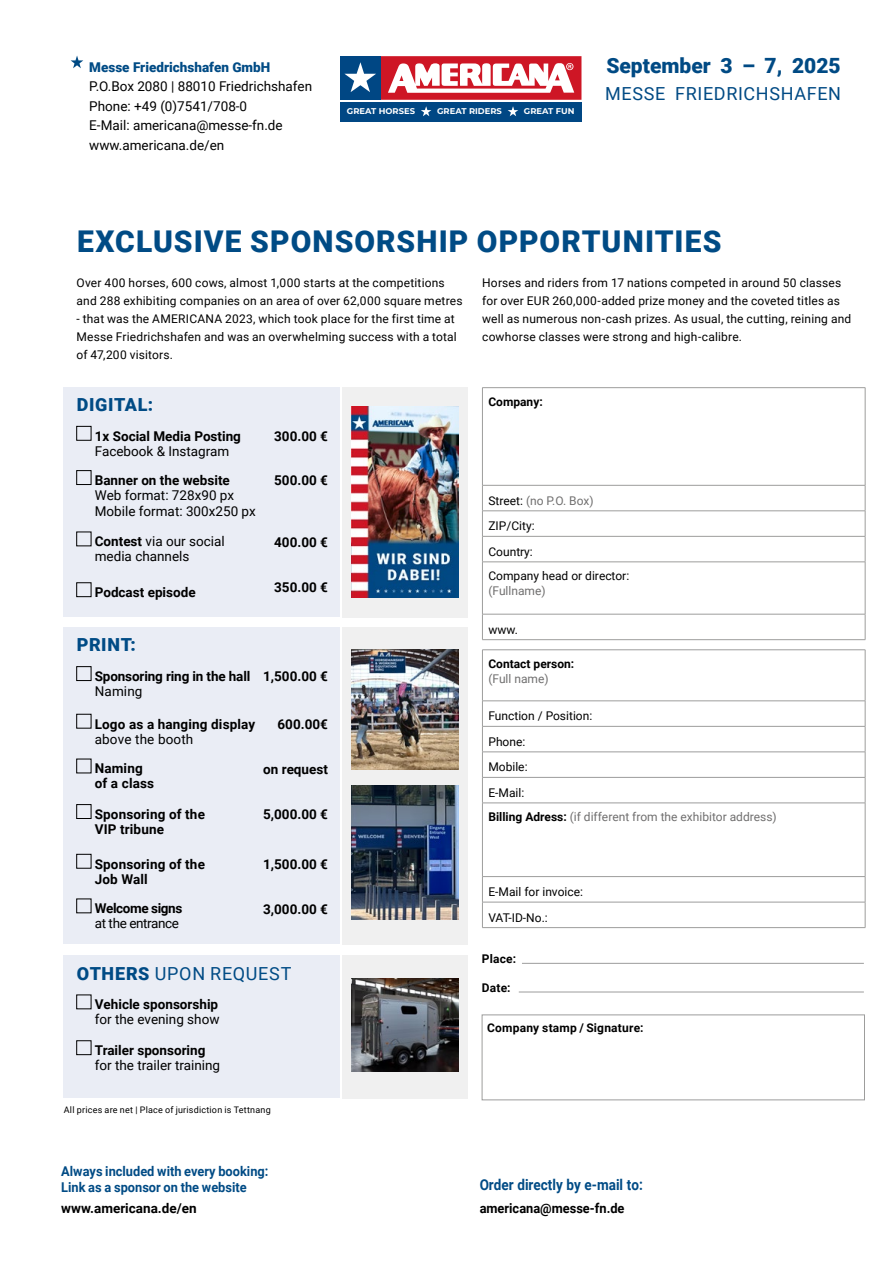
<style>
.page{position:relative;width:893px;height:1263px;background:#fff}
.page>*{position:absolute;margin:0;border:0;box-sizing:border-box;transform-origin:0 0}
.t1{font:900 30px "Roboto";letter-spacing:.035em;color:#004b85}
.t2{font:900 21px "Roboto";color:#004a84}
.t3{font:18px "Roboto";letter-spacing:.035em;color:#004a84}
.t4{font:18px "Roboto";letter-spacing:.04em;color:#004b85}
.t5{font:900 18px "Roboto";letter-spacing:.035em;color:#004b85}
.t6{font:700 15px "Roboto";color:#004b85;scale:.9 1}
.t7{font:700 13.5px/15px "Roboto";color:#000}
.t8{font:13.5px/19.5px "Roboto";color:#000}
.t9{font:700 13.5px/16.2px "Roboto";color:#004b85;scale:.95 1}
.t10{font:900 13.5px "Roboto";color:#004b85}
.t11{font:700 13.5px "Roboto";color:#000;scale:.95 1}
.t12{font:13.5px "Roboto";letter-spacing:-.03em;color:#000}
.t13{font:700 13.5px "Roboto";letter-spacing:-.03em;color:#000}
.t14{font:12px/18px "Roboto";letter-spacing:.015em;color:#000}
.t15{font:700 12px "Roboto";letter-spacing:.015em;color:#000}
.t16{font:12px "Roboto";color:#706f6f}
.t17{font:9px "Roboto";letter-spacing:.025em;color:#000}
.t18{font:700 8.4px "Montserrat";color:#fff}
.s1{font-weight:700}
.s2{font-weight:900}
.s3{color:#706f6f}
</style>
<div class="page">
<div style="left:340px;top:56px;width:41px;height:44px;background:#004784"></div>
<svg style="left:344px;top:56px;width:237px;height:44px"></svg>
<div style="left:340px;top:102px;width:241px;height:20px;background:#004784"></div>
<svg style="left:421px;top:106px;width:10px;height:10px"></svg>
<svg style="left:508px;top:106px;width:10px;height:10px"></svg>
<svg style="left:71px;top:56px;width:12px;height:12px"></svg>
<div style="left:64px;top:955px;width:276px;height:143px;background:#eaedf5"></div>
<div style="left:342px;top:387px;width:126px;height:230px;background:#f0f0f0"></div>
<div style="left:342px;top:627px;width:126px;height:317px;background:#f0f0f0"></div>
<div style="left:342px;top:955px;width:126px;height:144px;background:#f0f0f0"></div>
<img style="left:351px;top:406px;width:108px;height:191px">
<img style="left:351px;top:785px;width:108px;height:134px">
<img style="left:351px;top:649px;width:108px;height:121px">
<img style="left:351px;top:978px;width:108px;height:94px">
<div style="left:64px;top:387px;width:276px;height:230px;background:#eaedf5"></div>
<div style="left:64px;top:627px;width:276px;height:317px;background:#eaedf5"></div>
<div style="left:77px;top:666px;width:14px;height:15px;border:1px solid #000"></div>
<div style="left:77px;top:470px;width:14px;height:15px;border:1px solid #000"></div>
<div style="left:77px;top:1040px;width:14px;height:15px;border:1px solid #000"></div>
<div style="left:77px;top:804px;width:14px;height:15px;border:1px solid #000"></div>
<hr style="left:482px;top:649px;width:383px;height:1px;background:#9d9d9c">
<hr style="left:482px;top:650px;width:1px;height:51px;background:#9d9d9c">
<hr style="left:865px;top:650px;width:1px;height:51px;background:#9d9d9c">
<hr style="left:482px;top:701px;width:383px;height:1px;background:#9d9d9c">
<hr style="left:482px;top:726px;width:383px;height:1px;background:#9d9d9c">
<hr style="left:482px;top:752px;width:383px;height:1px;background:#9d9d9c">
<hr style="left:482px;top:777px;width:383px;height:1px;background:#9d9d9c">
<svg style="left:482px;top:702px;width:1px;height:101px"></svg>
<svg style="left:865px;top:701px;width:1px;height:102px"></svg>
<hr style="left:482px;top:803px;width:383px;height:1px;background:#9d9d9c">
<hr style="left:482px;top:803px;width:1px;height:73px;background:#9d9d9c">
<hr style="left:865px;top:803px;width:1px;height:73px;background:#9d9d9c">
<hr style="left:482px;top:876px;width:383px;height:1px;background:#9d9d9c">
<hr style="left:482px;top:902px;width:383px;height:1px;background:#9d9d9c">
<svg style="left:482px;top:877px;width:1px;height:50px"></svg>
<svg style="left:865px;top:877px;width:1px;height:50px"></svg>
<hr style="left:482px;top:927px;width:383px;height:1px;background:#9d9d9c">
<hr style="left:482px;top:387px;width:383px;height:1px;background:#9d9d9c">
<hr style="left:482px;top:388px;width:1px;height:97px;background:#9d9d9c">
<hr style="left:865px;top:388px;width:1px;height:97px;background:#9d9d9c">
<hr style="left:482px;top:485px;width:383px;height:1px;background:#9d9d9c">
<hr style="left:482px;top:511px;width:383px;height:1px;background:#9d9d9c">
<hr style="left:482px;top:536px;width:383px;height:1px;background:#9d9d9c">
<svg style="left:482px;top:485px;width:1px;height:77px"></svg>
<svg style="left:865px;top:485px;width:1px;height:77px"></svg>
<hr style="left:482px;top:562px;width:383px;height:1px;background:#9d9d9c">
<hr style="left:482px;top:562px;width:1px;height:52px;background:#9d9d9c">
<hr style="left:865px;top:562px;width:1px;height:52px;background:#9d9d9c">
<hr style="left:482px;top:614px;width:383px;height:1px;background:#9d9d9c">
<svg style="left:482px;top:614px;width:1px;height:25px"></svg>
<svg style="left:865px;top:614px;width:1px;height:25px"></svg>
<hr style="left:482px;top:639px;width:383px;height:1px;background:#9d9d9c">
<div style="left:482px;top:1015px;width:383px;height:85px;border:1px solid #9d9d9c"></div>
<hr style="left:522px;top:963px;width:342px;height:1px;background:#9d9d9c">
<hr style="left:519px;top:992px;width:345px;height:1px;background:#9d9d9c">
<p class="t10" style="left:89px;top:57px;width:182px">Messe Friedrichshafen GmbH</p>
<p class="t8" style="left:89px;top:76px;width:224px">P.O.Box 2080 | 88010 Friedrichshafen<br>Phone: +49 (0)7541/708-0<br>E-Mail: americana@messe-fn.de www.americana.de/en</p>
<p class="t18" style="left:347px;top:105px;width:70px">GREAT HORSES</p>
<p class="t18" style="left:437px;top:105px;width:66px">GREAT RIDERS</p>
<p class="t18" style="left:524px;top:105px;width:52px">GREAT FUN</p>
<h2 class="t2" style="left:606px;top:51px;width:236px">September 3 – 7, 2025</h2>
<h3 class="t3" style="left:605px;top:81px;width:237px">MESSE FRIEDRICHSHAFEN</h3>
<h1 class="t1" style="left:77px;top:220px;width:646px">EXCLUSIVE SPONSORSHIP OPPORTUNITIES</h1>
<p class="t14" style="left:77px;top:273px;width:388px">Over 400 horses, 600 cows, almost 1,000 starts at the competitions and 288 exhibiting companies on an area of over 62,000 square metres</p>
<p class="t14" style="left:77px;top:309px;width:382px">- that was the AMERICANA 2023, which took place for the first time at<br>Messe Friedrichshafen and was an overwhelming success with a total of 47,200 visitors.</p>
<h3 class="t5" style="left:77px;top:392px;width:78px">DIGITAL:</h3>
<p class="t7" style="left:95px;top:428px;width:148px">1x Social Media Posting</p>
<p class="t8" style="left:95px;top:441px;width:136px">Facebook &amp; Instagram</p>
<p class="t7" style="left:95px;top:472px;width:137px">Banner on the website</p>
<p class="t8" style="left:95px;top:487px;width:163px;line-height:15.6px">Web format: 728x90 px<br>Mobile format: 300x250 px</p>
<p class="t7" style="left:274px;top:428px;width:55px">300.00 €</p>
<p class="t7" style="left:274px;top:472px;width:55px">500.00 €</p>
<p class="t8" style="left:95px;top:534px;width:131px;line-height:15px"><span class="s1">Contest</span> via our social media channels</p>
<p class="t7" style="left:274px;top:534px;width:55px">400.00 €</p>
<p class="t7" style="left:95px;top:584px;width:102px">Podcast episode</p>
<p class="t7" style="left:274px;top:580px;width:55px">350.00 €</p>
<h3 class="t5" style="left:77px;top:632px;width:61px">PRINT:</h3>
<p class="t7" style="left:95px;top:668px;width:157px">Sponsoring ring in the hall</p>
<p class="t8" style="left:95px;top:681px;width:49px">Naming</p>
<p class="t7" style="left:95px;top:716px;width:162px">Logo as a hanging display</p>
<p class="t8" style="left:95px;top:729px;width:100px">above the booth</p>
<p class="t7" style="left:263px;top:668px;width:66px">1,500.00 €</p>
<p class="t7" style="left:278px;top:716px;width:52px">600.00€</p>
<p class="t7" style="left:95px;top:761px;width:61px">Naming of a class</p>
<p class="t7" style="left:263px;top:761px;width:66px">on request</p>
<p class="t7" style="left:95px;top:806px;width:112px">Sponsoring of the<br>VIP tribune</p>
<p class="t7" style="left:263px;top:806px;width:66px">5,000.00 €</p>
<p class="t7" style="left:95px;top:856px;width:112px">Sponsoring of the<br>Job Wall</p>
<p class="t7" style="left:263px;top:856px;width:66px">1,500.00 €</p>
<p class="t13" style="left:95px;top:899px;width:89px">Welcome signs</p>
<p class="t12" style="left:95px;top:914px;width:86px">at the entrance</p>
<p class="t7" style="left:263px;top:901px;width:66px">3,000.00 €</p>
<h3 class="t4" style="left:77px;top:961px;width:216px"><span class="s2">OTHERS</span> UPON REQUEST</h3>
<p class="t7" style="left:95px;top:996px;width:125px">Vehicle sponsorship</p>
<p class="t8" style="left:95px;top:1009px;width:126px">for the evening show</p>
<p class="t7" style="left:95px;top:1042px;width:112px">Trailer sponsoring</p>
<p class="t8" style="left:95px;top:1055px;width:127px">for the trailer training</p>
<p class="t17" style="left:64px;top:1103px;width:209px">All prices are net | Place of jurisdiction is Tettnang</p>
<p class="t14" style="left:482px;top:273px;width:371px">Horses and riders from 17 nations competed in around 50 classes for over EUR 260,000-added prize money and the coveted titles as well as numerous non-cash prizes. As usual, the cutting, reining and cowhorse classes were strong and high-calibre.</p>
<p class="t15" style="left:488px;top:394px;width:56px">Company:</p>
<p class="t14" style="left:488px;top:487px;width:142px;line-height:25.2px">Street: <span class="s3">(no P.O. Box)<br></span>ZIP/City:<br>Country:<br>Company head or director:</p>
<p class="t16" style="left:488px;top:582px;width:59px">(Fullname)</p>
<p class="t14" style="left:488px;top:620px;width:31px">www.</p>
<p class="t15" style="left:488px;top:656px;width:87px">Contact person:</p>
<p class="t16" style="left:488px;top:670px;width:62px">(Full name)</p>
<p class="t14" style="left:488px;top:703px;width:290px;line-height:25.3px">Function / Position:<br>Phone:<br>Mobile:<br>E-Mail:<br><span class="s1">Billing Adress:</span> <span class="s3">(if different from the exhibitor address)</span></p>
<p class="t14" style="left:488px;top:879px;width:96px;line-height:25.5px">E-Mail for invoice:<br>VAT-ID-No.:</p>
<p class="t15" style="left:482px;top:950px;width:36px">Place:</p>
<p class="t15" style="left:482px;top:979px;width:30px">Date:</p>
<p class="t15" style="left:487px;top:1019px;width:158px">Company stamp / Signature:</p>
<p class="t9" style="left:61px;top:1162px;width:220px">Always included with every booking:<br>Link as a sponsor on the website</p>
<p class="t6" style="left:480px;top:1174px;width:183px">Order directly by e-mail to:</p>
<p class="t7" style="left:61px;top:1200px;width:137px">www.americana.de/en</p>
<p class="t11" style="left:480px;top:1199px;width:154px">americana@messe-fn.de</p>
</div>
